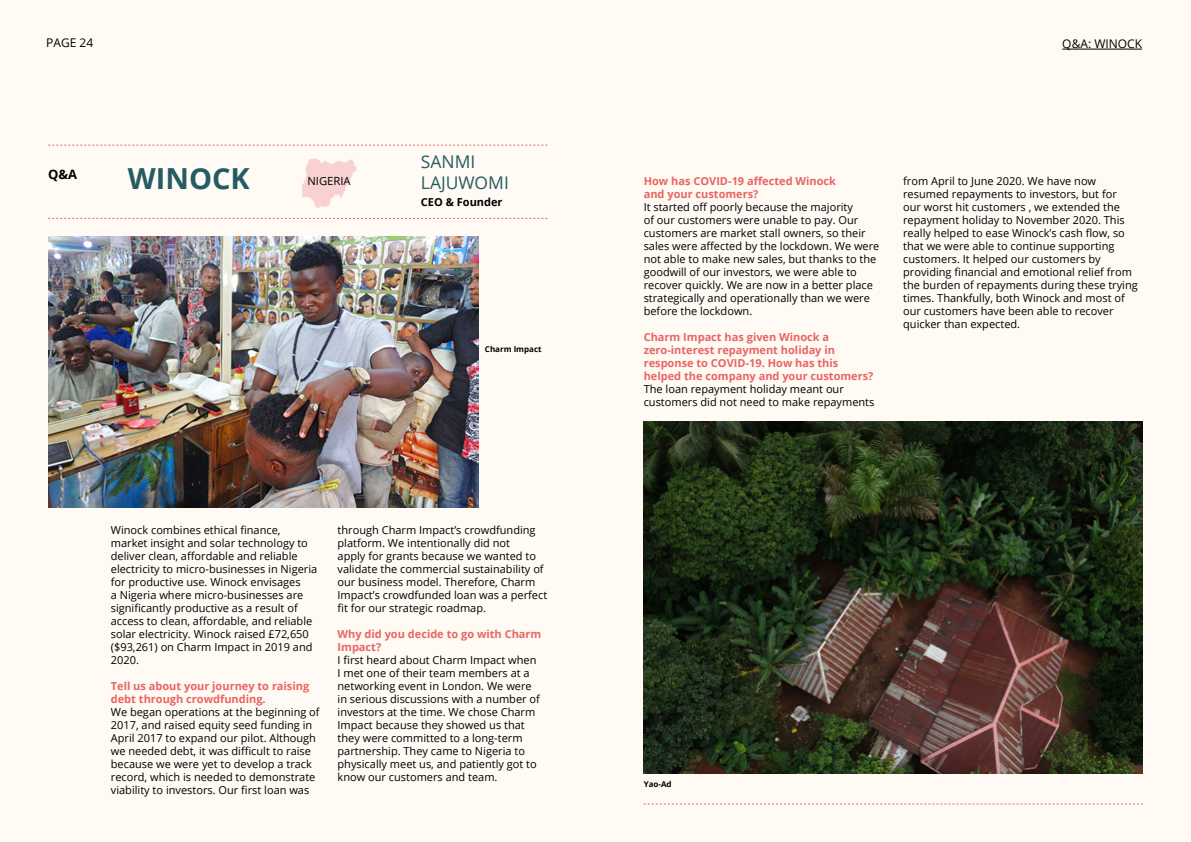
<style>
.page{position:relative;width:1191px;height:842px;background:#fffaf4}
.page>*{position:absolute;margin:0;border:0;box-sizing:border-box;transform-origin:0 0}
.t1{font:700 29px "Open Sans";color:#255c63}
.t2{font:17.5px/21px "Open Sans";color:#255c63}
.t3{font:700 13px "Open Sans";color:#000}
.t4{font:12px "Open Sans";color:#000}
.t5{font:11.2px "Open Sans";color:#000}
.t6{font:11px/13px "Open Sans";color:#000}
.t7{font:700 11px/13px "Open Sans";color:#e86462}
.t8{font:700 11px "Open Sans";color:#000}
.t9{font:700 8px "Open Sans";color:#000}
</style>
<div class="page">
<svg style="left:48px;top:145px;width:499px;height:1px"></svg>
<svg style="left:48px;top:218px;width:499px;height:1px"></svg>
<img style="left:48px;top:236px;width:430px;height:272px">
<img style="left:643px;top:421px;width:499px;height:353px">
<svg style="left:643px;top:804px;width:499px;height:1px"></svg>
<svg style="left:302px;top:158px;width:55px;height:50px"></svg>
<hr style="left:1062px;top:49px;width:80px;height:1px;background:#000">
<p class="t4" style="left:46px;top:35px;width:49px">PAGE 24</p>
<p class="t3" style="left:48px;top:165px;width:31px">Q&amp;A</p>
<h1 class="t1" style="left:128px;top:158px;width:124px">WINOCK</h1>
<p class="t5" style="left:307px;top:173px;width:45px">NIGERIA</p>
<h2 class="t2" style="left:421px;top:151px;width:89px">SANMI<br>LAJUWOMI</h2>
<p class="t8" style="left:421px;top:194px;width:83px">CEO &amp; Founder</p>
<p class="t9" style="left:485px;top:343px;width:58px">Charm Impact</p>
<p class="t6" style="left:111px;top:523px;width:208px">Winock combines ethical finance, market insight and solar technology to deliver clean, affordable and reliable electricity to micro-businesses in Nigeria for productive use. Winock envisages<br>a Nigeria where micro-businesses are significantly productive as a result of access to clean, affordable, and reliable solar electricity. Winock raised £72,650 ($93,261) on Charm Impact in 2019 and 2020.</p>
<p class="t7" style="left:111px;top:679px;width:200px">Tell us about your journey to raising debt through crowdfunding.</p>
<p class="t6" style="left:111px;top:705px;width:210px">We began operations at the beginning of 2017, and raised equity seed funding in April 2017 to expand our pilot. Although we needed debt, it was difficult to raise because we were yet to develop a track record, which is needed to demonstrate viability to investors. Our first loan was</p>
<p class="t6" style="left:337px;top:523px;width:211px">through Charm Impact’s crowdfunding platform. We intentionally did not<br>apply for grants because we wanted to validate the commercial sustainability of our business model. Therefore, Charm Impact’s crowdfunded loan was a perfect fit for our strategic roadmap.</p>
<p class="t7" style="left:337px;top:627px;width:205px">Why did you decide to go with Charm<br>Impact?</p>
<p class="t6" style="left:337px;top:653px;width:204px">I first heard about Charm Impact when I met one of their team members at a networking event in London. We were in serious discussions with a number of investors at the time. We chose Charm Impact because they showed us that they were committed to a long-term partnership. They came to Nigeria to physically meet us, and patiently got to know our customers and team.</p>
<p class="t4" style="left:1062px;top:36px;width:81px">Q&amp;A: WINOCK</p>
<p class="t7" style="left:643px;top:174px;width:194px">How has COVID-19 affected Winock and your customers?</p>
<p class="t6" style="left:643px;top:200px;width:237px">It started off poorly because the majority<br>of our customers were unable to pay. Our customers are market stall owners, so their sales were affected by the lockdown. We were not able to make new sales, but thanks to the goodwill of our investors, we were able to recover quickly. We are now in a better place strategically and operationally than we were before the lockdown.</p>
<p class="t7" style="left:643px;top:330px;width:231px">Charm Impact has given Winock a zero-interest repayment holiday in response to COVID-19. How has this helped the company and your customers?</p>
<p class="t6" style="left:643px;top:382px;width:232px">The loan repayment holiday meant our customers did not need to make repayments</p>
<p class="t6" style="left:903px;top:174px;width:236px">from April to June 2020. We have now resumed repayments to investors, but for<br>our worst hit customers , we extended the repayment holiday to November 2020. This really helped to ease Winock’s cash flow, so that we were able to continue supporting customers. It helped our customers by providing financial and emotional relief from the burden of repayments during these trying times. Thankfully, both Winock and most of our customers have been able to recover quicker than expected.</p>
<p class="t9" style="left:643px;top:779px;width:29px">Yao-Ad</p>
</div>
